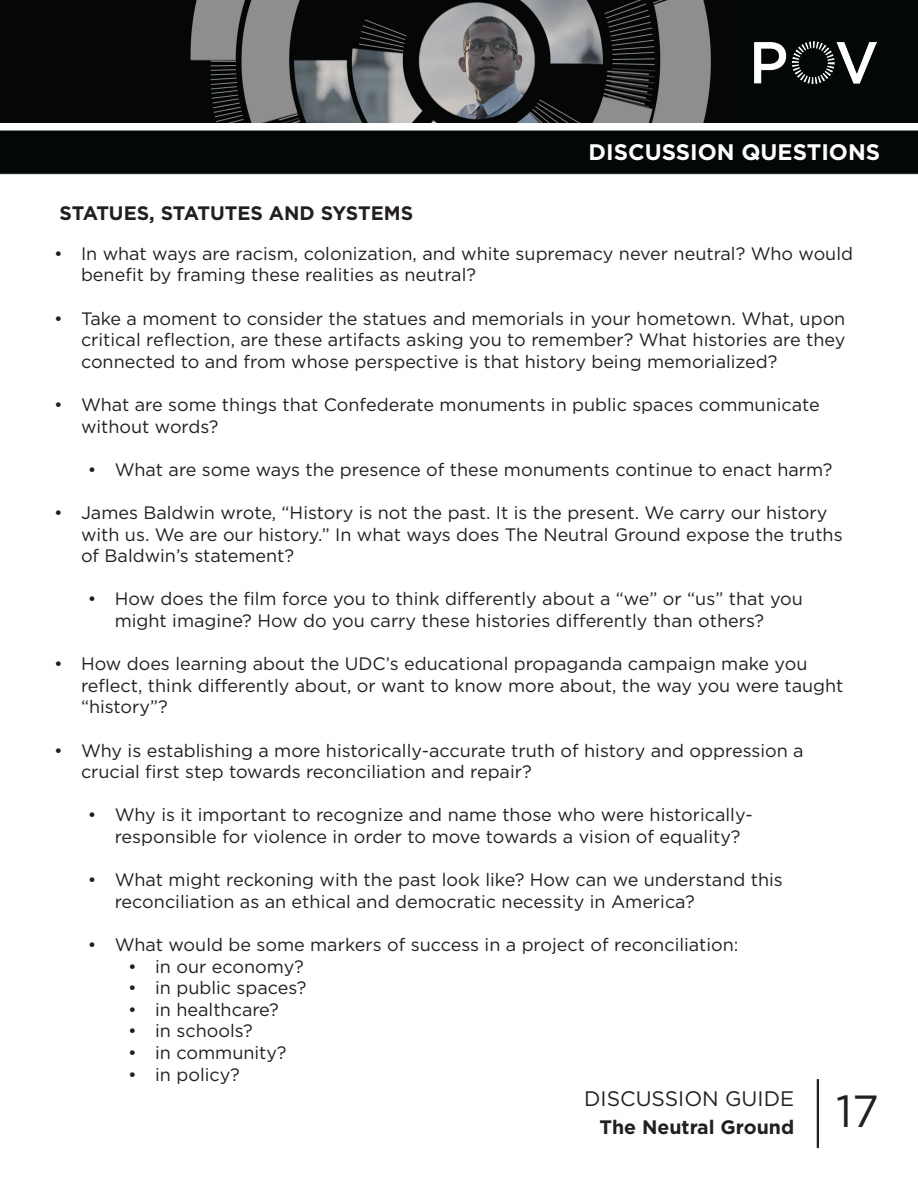
<style>
.page{position:relative;width:918px;height:1188px;background:#fff}
.page>*{position:absolute;margin:0;border:0;box-sizing:border-box;transform-origin:0 0}
.t1{font:45px "Gotham";color:#231f20}
.t2{font:700 22.5px "Gotham";color:#fff}
.t3{font:21px "Gotham";color:#231f20}
.t4{font:700 19.5px "Gotham";color:#231f20}
.t5{font:18px/21.6px "Gotham";color:#231f20}
</style>
<div class="page">
<img style="left:0;top:122px;width:918px;height:53px">
<hr style="left:817px;top:1079px;width:2px;height:69px;background:#231f20">
<div style="left:734px;top:0;width:184px;height:122px;background:#040707"></div>
<img style="left:755px;top:42px;width:121px;height:42px">
<img style="left:0;top:0;width:734px;height:122px">
<p class="t4" style="left:60px;top:200px;width:355px">STATUES, STATUTES AND SYSTEMS</p>
<p class="t2" style="left:589px;top:137px;width:293px">DISCUSSION QUESTIONS</p>
<p class="t5" style="left:81px;top:242px;width:774px;text-indent:-27px">• In what ways are racism, colonization, and white supremacy never neutral? Who would benefit by framing these realities as neutral?</p>
<p class="t5" style="left:81px;top:307px;width:766px;text-align:justify;text-indent:-27px">• Take a moment to consider the statues and memorials in your hometown. What, upon critical reflection, are these artifacts asking you to remember? What histories are they connected to and from whose perspective is that history being memorialized?</p>
<p class="t5" style="left:81px;top:393px;width:740px;text-indent:-27px">• What are some things that Confederate monuments in public spaces communicate without words?</p>
<p class="t5" style="left:88px;top:458px;width:746px">• What are some ways the presence of these monuments continue to enact harm?</p>
<p class="t5" style="left:81px;top:501px;width:763px;text-indent:-27px">• James Baldwin wrote, “History is not the past. It is the present. We carry our history with us. We are our history.” In what ways does The Neutral Ground expose the truths of Baldwin’s statement?</p>
<p class="t5" style="left:115px;top:588px;width:690px;text-indent:-27px">• How does the film force you to think differently about a “we” or “us” that you might imagine? How do you carry these histories differently than others?</p>
<p class="t5" style="left:81px;top:653px;width:764px;text-indent:-27px">• How does learning about the UDC’s educational propaganda campaign make you reflect, think differently about, or want to know more about, the way you were taught “history”?</p>
<p class="t5" style="left:81px;top:739px;width:724px;text-indent:-27px">• Why is establishing a more historically-accurate truth of history and oppression a crucial first step towards reconciliation and repair?</p>
<p class="t5" style="left:115px;top:804px;width:640px;text-indent:-27px">• Why is it important to recognize and name those who were historically&shy;responsible for violence in order to move towards a vision of equality?</p>
<p class="t5" style="left:115px;top:869px;width:670px;text-indent:-27px">• What might reckoning with the past look like? How can we understand this reconciliation as an ethical and democratic necessity in America?</p>
<p class="t5" style="left:88px;top:933px;width:652px">• What would be some markers of success in a project of reconciliation:</p>
<p class="t5" style="left:128px;top:955px;width:177px">• in our economy?</p>
<p class="t5" style="left:128px;top:977px;width:180px">• in public spaces?</p>
<p class="t5" style="left:128px;top:998px;width:152px">• in healthcare?</p>
<p class="t5" style="left:128px;top:1020px;width:126px">• in schools?</p>
<p class="t5" style="left:128px;top:1041px;width:160px">• in community?</p>
<p class="t5" style="left:128px;top:1063px;width:113px">• in policy?</p>
<p class="t3" style="left:584px;top:1085px;width:211px">DISCUSSION GUIDE</p>
<p class="t4" style="left:600px;top:1114px;width:196px">The Neutral Ground</p>
<p class="t1" style="left:836px;top:1082px;width:44px">17</p>
</div>
